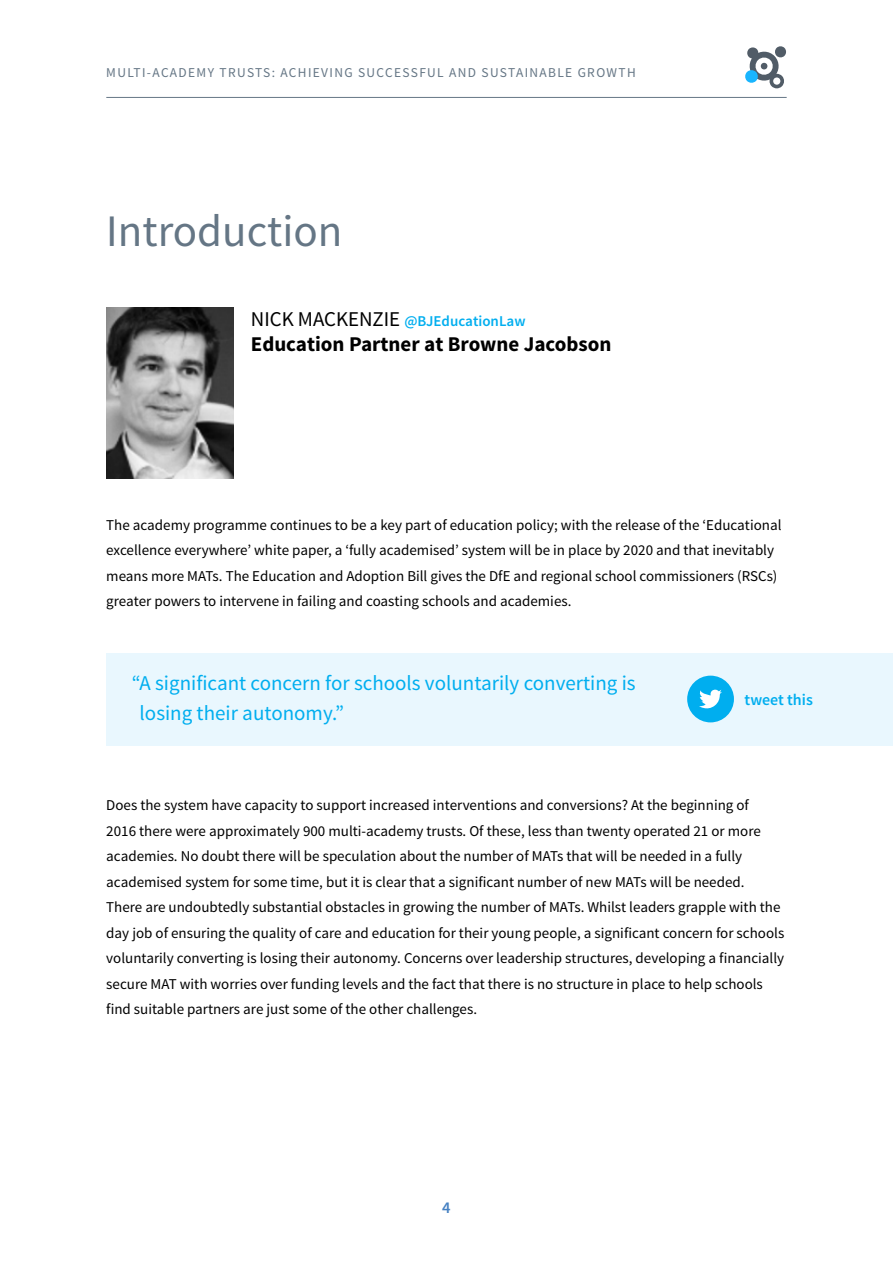
<style>
.page{position:relative;width:893px;height:1263px;background:#fff}
.page>*{position:absolute;margin:0;border:0;box-sizing:border-box;transform-origin:0 0}
.t1{font:45px "Source Sans Pro";color:#657685}
.t2{font:21px/30px "Source Sans Pro";color:#00aeef}
.t3{font:700 21px "Source Sans Pro";color:#000}
.t4{font:600 16.5px "Source Sans Pro";color:#4681c2}
.t5{font:600 15.9px "Source Sans Pro";color:#00aeef}
.t6{font:15px/25.5px "Source Sans Pro";color:#000}
.t7{font:600 15px "Source Sans Pro";color:#00aeef}
.t8{font:13.5px "Source Sans Pro";letter-spacing:.1em;color:#657685}
.s1{font-weight:400;font-size:21px;color:#000}
</style>
<div class="page">
<hr style="left:106px;top:97px;width:681px;height:1px;background:#657685">
<svg style="left:745px;top:46px;width:41px;height:42px"></svg>
<img style="left:106px;top:307px;width:128px;height:171px">
<div style="left:106px;top:653px;width:787px;height:92px;background:#e9f7fe"></div>
<div style="left:687px;top:676px;width:47px;height:46px;background:#00aeef;border-radius:50%"></div>
<svg style="left:699px;top:690px;width:23px;height:19px"></svg>
<p class="t8" style="left:106px;top:64px;width:531px">MULTI-ACADEMY TRUSTS: ACHIEVING SUCCESSFUL AND SUSTAINABLE GROWTH</p>
<h1 class="t1" style="left:106px;top:204px;width:238px">Introduction</h1>
<p class="t7" style="left:251px;top:311px;width:276px"><span class="s1">NICK MACKENZIE</span> @BJEducationLaw</p>
<h2 class="t3" style="left:251px;top:331px;width:362px">Education Partner at Browne Jacobson</h2>
<p class="t6" style="left:106px;top:512px;width:677px">The academy programme continues to be a key part of education policy; with the release of the ‘Educational excellence everywhere’ white paper, a ‘fully academised’ system will be in place by 2020 and that inevitably means more MATs. The Education and Adoption Bill gives the DfE and regional school commissioners (RSCs) greater powers to intervene in failing and coasting schools and academies.</p>
<h2 class="t2" style="left:140px;top:668px;width:498px;text-indent:-8px">“A significant concern for schools voluntarily converting is losing their autonomy.”</h2>
<p class="t5" style="left:745px;top:690px;width:70px">tweet this</p>
<p class="t6" style="left:106px;top:793px;width:679px">Does the system have capacity to support increased interventions and conversions? At the beginning of<br>2016 there were approximately 900 multi-academy trusts. Of these, less than twenty operated 21 or more academies. No doubt there will be speculation about the number of MATs that will be needed in a fully academised system for some time, but it is clear that a significant number of new MATs will be needed.<br>There are undoubtedly substantial obstacles in growing the number of MATs. Whilst leaders grapple with the day job of ensuring the quality of care and education for their young people, a significant concern for schools voluntarily converting is losing their autonomy. Concerns over leadership structures, developing a financially secure MAT with worries over funding levels and the fact that there is no structure in place to help schools find suitable partners are just some of the other challenges.</p>
<p class="t4" style="left:442px;top:1197px;width:10px">4</p>
</div>
